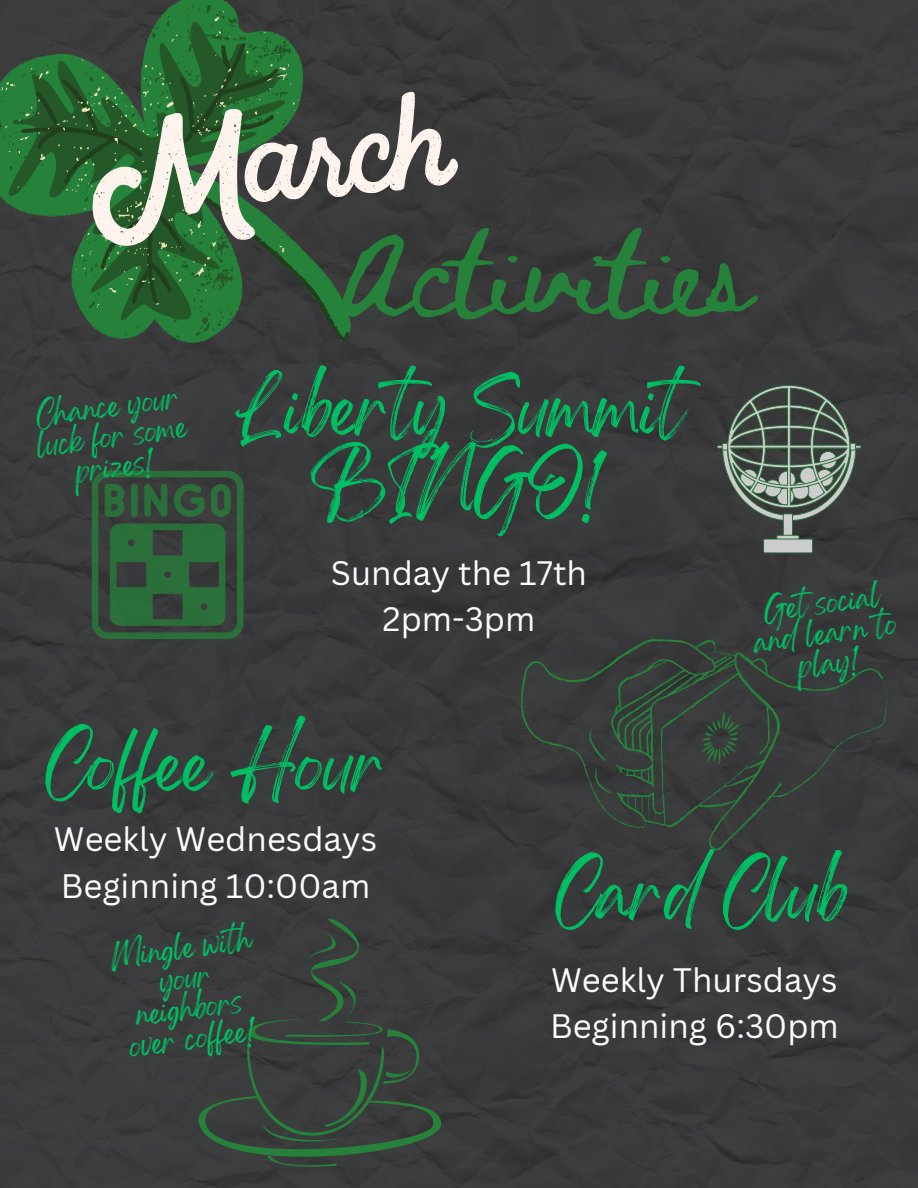
<style>
.page{position:relative;width:918px;height:1188px;background:#3a3a3b}
.page>*{position:absolute;margin:0;border:0;box-sizing:border-box;transform-origin:0 0}
.t1{font:81.9px "Beth Ellen";color:#26813a}
.t2{font:54px/75.3px "Gellatio";color:#00bf63;text-align:center}
.t3{font:33px/46.2px "Canva Sans";color:#fbfcfe}
.t4{font:22.5px/30.3px "Gellatio";color:#00bf63;text-align:center}
</style>
<div class="page">
<svg style="left:0;top:0;width:351px;height:343px;background:#383e3a"></svg>
<svg style="left:0;top:5px;width:293px;height:333px;background:#37453b"></svg>
<svg style="left:21px;top:43px;width:328px;height:298px;background:#325039"></svg>
<svg style="left:0;top:11px;width:299px;height:297px;background:#2e5c36"></svg>
<svg style="left:198px;top:916px;width:243px;height:251px;background:#38413b"></svg>
<svg style="left:521px;top:639px;width:366px;height:211px;background:#373d3a"></svg>
<svg style="left:92px;top:471px;width:152px;height:168px;background:#30583a"></svg>
<svg style="left:717px;top:385px;width:144px;height:168px;background:#58615b"></svg>
<svg style="left:93px;top:92px;width:366px;height:154px;background:#697a68"></svg>
<p class="t4" style="left:32px;top:408px;width:152px;rotate:-7deg">Chance your luck for some prizes!</p>
<h1 class="t1" style="left:338px;top:236px;width:416px">Activities</h1>
<h2 class="t2" style="left:236px;top:390px;width:478px">Liberty Summit<br>BINGO!</h2>
<h3 class="t3" style="left:331px;top:549px;width:258px;text-align:center">Sunday the 17th<br>2pm-3pm</h3>
<p class="t4" style="left:750px;top:604px;width:145px;rotate:-7deg">Get social and learn to play!</p>
<h2 class="t2" style="left:45px;top:746px;width:343px">Coffee Hour</h2>
<h3 class="t3" style="left:54px;top:816px;width:325px">Weekly Wednesdays<br>Beginning 10:00am</h3>
<p class="t4" style="left:110px;top:949px;width:144px;rotate:-7deg">Mingle with your neighbors over coffee!</p>
<h2 class="t2" style="left:555px;top:875px;width:293px">Card Club</h2>
<h3 class="t3" style="left:550px;top:956px;width:290px">Weekly Thursdays<br>Beginning 6:30pm</h3>
</div>
